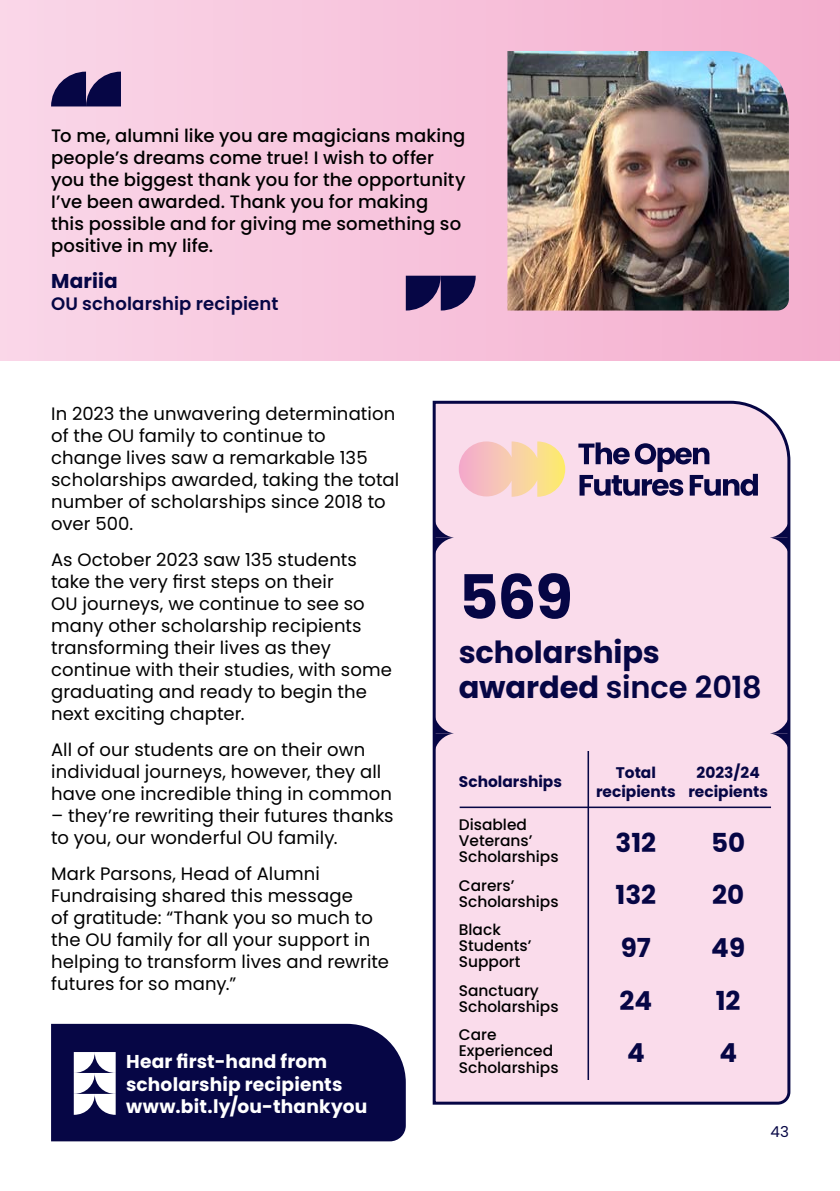
<style>
.page{position:relative;width:840px;height:1191px;background:#fff}
.page>*{position:absolute;margin:0;border:0;box-sizing:border-box;transform-origin:0 0}
.Body{font:700 61px "Poppins";color:#060645}
.Body-2{font:700 30.4px/35.2px "Poppins";letter-spacing:-.005em;color:#060645}
.t1{font:700 26.2px "Poppins";color:#060645}
.Body-3{font:700 20px "Poppins";letter-spacing:.005em;color:#060645}
.Body-4{font:700 18.6px/22.4px "Poppins";letter-spacing:.01em;color:#fff}
.Body_white{font:18px/22px "Poppins";letter-spacing:.01em;color:#000}
.Body-5{font:500 18px/22px "Poppins";letter-spacing:.005em;color:#000}
.Body-6{font:600 18px "Poppins";letter-spacing:.01em;color:#060645}
.t2{font:500 15.4px/16px "Poppins";color:#000}
.t3{font:700 15.4px/18.4px "Poppins";color:#060645;text-align:center}
.t4{font:15px "Poppins";color:#060645}
.s1{font-weight:600}
</style>
<div class="page">
<div style="left:0;top:0;width:839px;height:360px;background:linear-gradient(to right,#fad7e9,#f2accc)"></div>
<div style="left:51px;top:1023px;width:354px;height:118px;background:#060645"></div>
<svg style="left:51px;top:72px;width:70px;height:34px;background:#393167"></svg>
<svg style="left:405px;top:276px;width:70px;height:34px;background:#382d64"></svg>
<img style="left:507px;top:51px;width:281px;height:259px">
<svg style="left:74px;top:1052px;width:42px;height:62px"></svg>
<div style="left:432px;top:400px;width:359px;height:705px;background:#fadceb"></div>
<hr style="left:459px;top:806px;width:311px;height:2px;background:#060645">
<hr style="left:587px;top:751px;width:1px;height:329px;background:#060645">
<svg style="left:434px;top:713px;width:19px;height:40px"></svg>
<svg style="left:769px;top:713px;width:20px;height:40px"></svg>
<svg style="left:434px;top:518px;width:19px;height:39px"></svg>
<svg style="left:769px;top:518px;width:20px;height:39px"></svg>
<svg style="left:578px;top:442px;width:179px;height:54px;background:#a692b1"></svg>
<svg style="left:458px;top:441px;width:107px;height:56px;background:#f8cfb5"></svg>
<p class="Body-5" style="left:51px;top:125px;width:416px">To me, alumni like you are magicians making people’s dreams come true! I wish to offer you the biggest thank you for the opportunity I’ve been awarded. Thank you for making this possible and for giving me something so positive in my life.</p>
<p class="Body-3" style="left:51px;top:270px;width:68px">Mariia</p>
<p class="Body-6" style="left:51px;top:293px;width:229px">OU scholarship recipient</p>
<p class="Body_white" style="left:51px;top:402px;width:349px">In 2023 the unwavering determination of the OU family to continue to change lives saw a remarkable 135 scholarships awarded, taking the total number of scholarships since 2018 to over 500.</p>
<p class="Body_white" style="left:51px;top:548px;width:342px">As October 2023 saw 135 students take the very first steps on their<br>OU journeys, we continue to see so many other scholarship recipients transforming their lives as they continue with their studies, with some graduating and ready to begin the next exciting chapter.</p>
<p class="Body_white" style="left:51px;top:738px;width:342px">All of our students are on their own individual journeys, however, they all have one incredible thing in common</p>
<p class="Body_white" style="left:51px;top:804px;width:344px">– they’re rewriting their futures thanks to you, our wonderful OU family.</p>
<p class="Body_white" style="left:51px;top:862px;width:339px">Mark Parsons, Head of Alumni<br>Fundraising shared this message<br>of gratitude: “Thank you so much to the OU family for all your support in helping to transform lives and rewrite futures for so many.”</p>
<p class="Body-4" style="left:126px;top:1050px;width:243px">Hear first-hand from scholarship recipients www.bit.ly/ou-thankyou</p>
<p class="Body" style="left:458px;top:562px;width:115px">569</p>
<p class="Body-2" style="left:458px;top:635px;width:304px">scholarships awarded <span class="s1">since 2018</span></p>
<p class="t3" style="left:458px;top:773px;width:104px">Scholarships</p>
<p class="t3" style="left:595px;top:763px;width:81px">Total recipients</p>
<p class="t3" style="left:688px;top:763px;width:81px">2023/24 recipients</p>
<p class="t2" style="left:458px;top:816px;width:101px">Disabled<br>Veterans’<br>Scholarships</p>
<p class="t1" style="left:615px;top:827px;width:42px">312</p>
<p class="t1" style="left:710px;top:827px;width:36px">50</p>
<p class="t2" style="left:458px;top:877px;width:101px">Carers’<br>Scholarships</p>
<p class="t1" style="left:615px;top:880px;width:42px">132</p>
<p class="t1" style="left:711px;top:880px;width:33px">20</p>
<p class="t2" style="left:458px;top:921px;width:74px">Black<br>Students’<br>Support</p>
<p class="t1" style="left:620px;top:932px;width:32px">97</p>
<p class="t1" style="left:711px;top:932px;width:35px">49</p>
<p class="t2" style="left:458px;top:982px;width:101px">Sanctuary<br>Scholarships</p>
<p class="t1" style="left:619px;top:985px;width:34px">24</p>
<p class="t1" style="left:715px;top:985px;width:26px">12</p>
<p class="t2" style="left:458px;top:1027px;width:101px">Care<br>Experienced<br>Scholarships</p>
<p class="t1" style="left:626px;top:1037px;width:19px">4</p>
<p class="t1" style="left:719px;top:1037px;width:19px">4</p>
<p class="t4" style="left:770px;top:1122px;width:20px">43</p>
</div>
